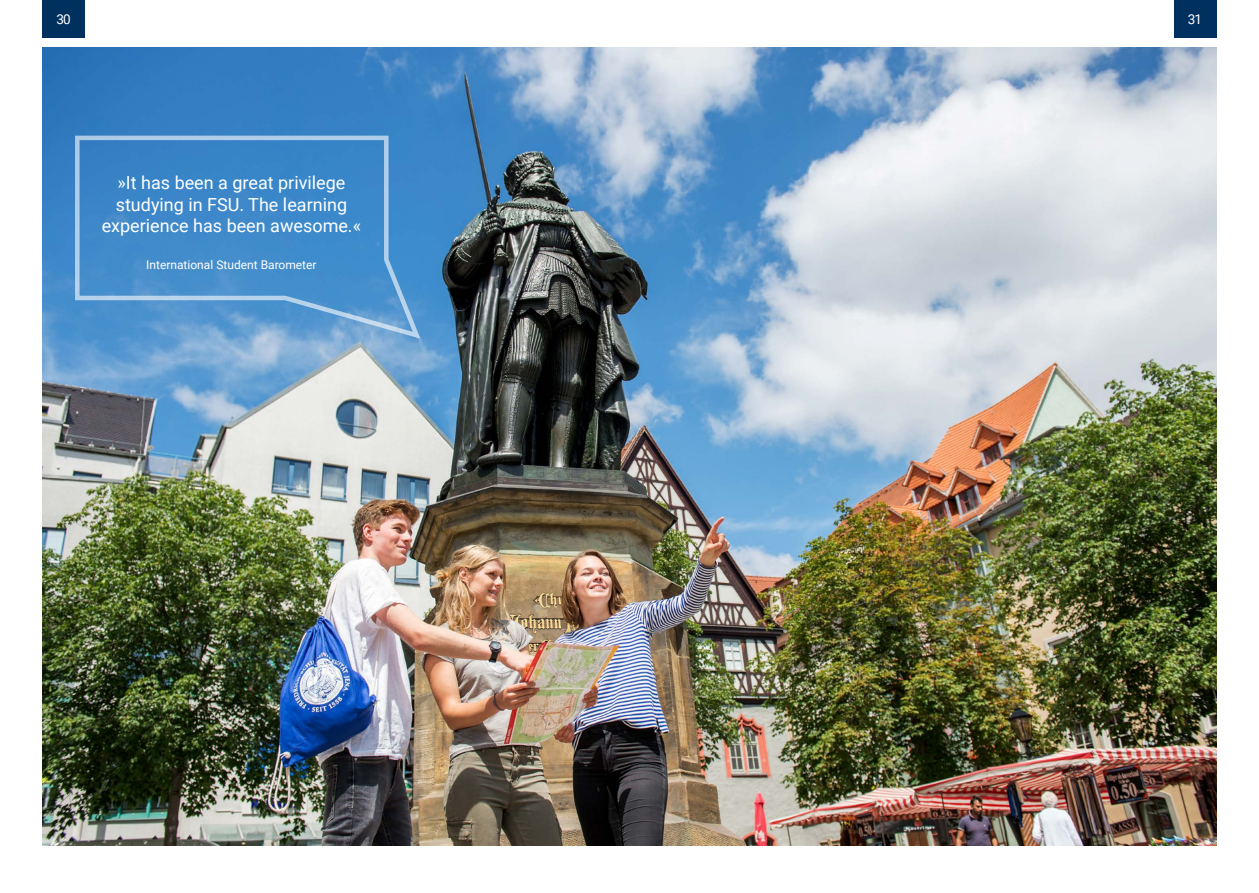
<style>
.page{position:relative;width:1259px;height:893px;background:#fff}
.page>*{position:absolute;margin:0;border:0;box-sizing:border-box;transform-origin:0 0}
.t1{font:18px/21.6px "Roboto";color:#fff;text-align:center}
.t2{font:13.5px "Roboto";color:#fff}
.t3{font:12px "Roboto";color:#fff}
</style>
<div class="page">
<div style="left:43px;top:0;width:42px;height:37px;background:#00305d"></div>
<div style="left:1174px;top:0;width:42px;height:37px;background:#00305d"></div>
<img style="left:43px;top:47px;width:1173px;height:799px">
<svg style="left:73px;top:133px;width:351px;height:209px;background:#498fcc"></svg>
<p class="t2" style="left:57px;top:10px;width:16px">30</p>
<p class="t2" style="left:1188px;top:10px;width:16px">31</p>
<p class="t1" style="left:102px;top:171px;width:261px">»It has been a great privilege studying in FSU. The learning experience has been awesome.«</p>
<p class="t3" style="left:146px;top:257px;width:172px">International Student Barometer</p>
</div>
